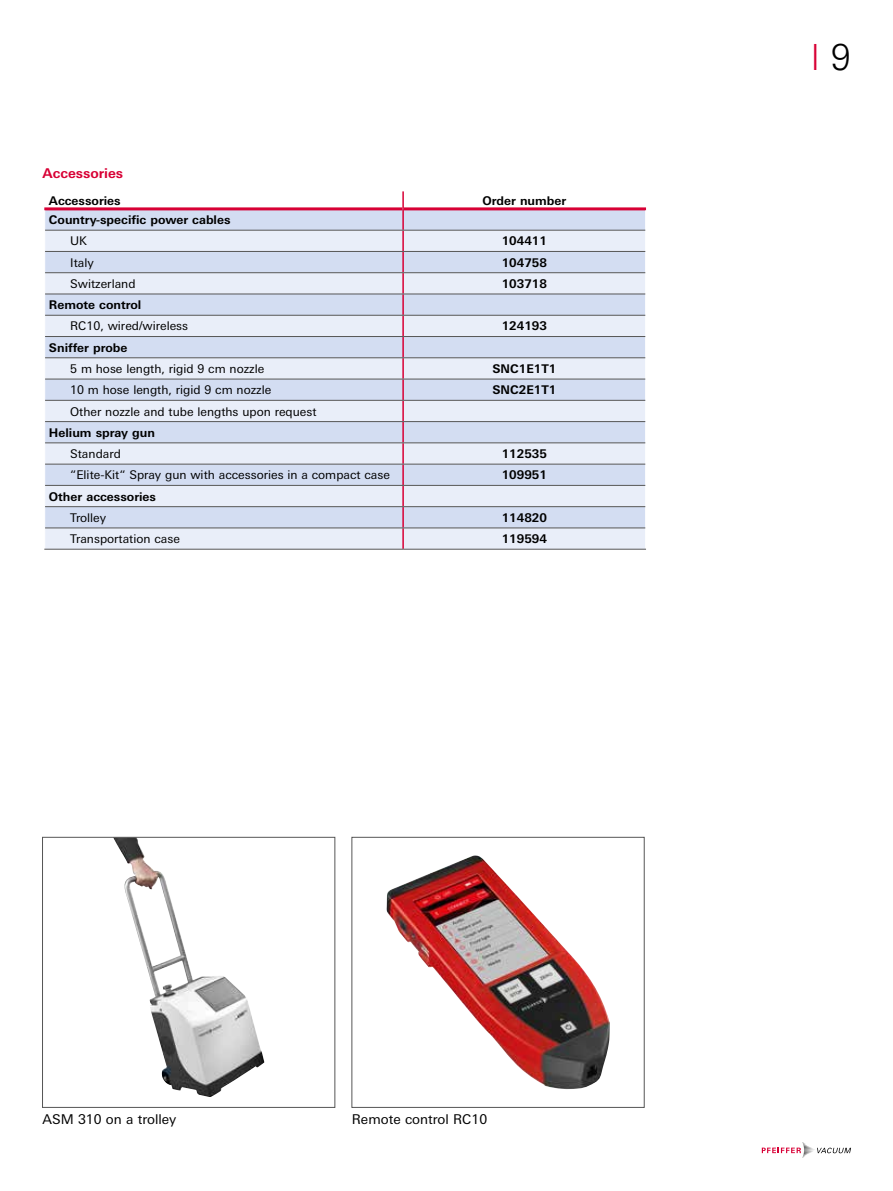
<style>
.page{position:relative;width:893px;height:1191px;background:#fff}
.page>*{position:absolute;margin:0;border:0;box-sizing:border-box;transform-origin:0 0}
.t1{font:300 36px "Univers Next W1 G";color:#d80035}
.t2{font:13.5px "Univers Next W1 G";color:#000}
.t3{font:700 13.5px "Univers Next W1 G";color:#d80035}
.t4{font:12px "Univers Next W1 G";color:#000}
.t5{font:700 12px "Univers Next W1 G";color:#000}
.s1{color:#000}
</style>
<div class="page">
<svg style="left:762px;top:1142px;width:89px;height:15px"></svg>
<svg style="left:45px;top:210px;width:600px;height:20px;background:#d1d6eb"></svg>
<svg style="left:45px;top:231px;width:600px;height:318px;background:#dde4f3"></svg>
<hr style="left:44px;top:207px;width:358px;height:3px;background:#d80035">
<hr style="left:404px;top:207px;width:242px;height:3px;background:#d80035">
<svg style="left:645px;top:210px;width:1px;height:339px"></svg>
<hr style="left:402px;top:209px;width:2px;height:21px;background:#d80035">
<hr style="left:402px;top:230px;width:2px;height:21px;background:#d80035">
<hr style="left:402px;top:252px;width:2px;height:20px;background:#d80035">
<hr style="left:402px;top:273px;width:2px;height:21px;background:#d80035">
<hr style="left:402px;top:294px;width:2px;height:21px;background:#d80035">
<hr style="left:402px;top:316px;width:2px;height:20px;background:#d80035">
<hr style="left:402px;top:337px;width:2px;height:20px;background:#d80035">
<hr style="left:402px;top:358px;width:2px;height:21px;background:#d80035">
<hr style="left:402px;top:379px;width:2px;height:21px;background:#d80035">
<hr style="left:402px;top:401px;width:2px;height:20px;background:#d80035">
<hr style="left:402px;top:422px;width:2px;height:20px;background:#d80035">
<hr style="left:402px;top:443px;width:2px;height:21px;background:#d80035">
<hr style="left:402px;top:464px;width:2px;height:21px;background:#d80035">
<hr style="left:402px;top:486px;width:2px;height:20px;background:#d80035">
<hr style="left:402px;top:507px;width:2px;height:20px;background:#d80035">
<hr style="left:402px;top:528px;width:2px;height:21px;background:#d80035">
<svg style="left:402px;top:191px;width:2px;height:18px"></svg>
<hr style="left:45px;top:230px;width:358px;height:1px;background:#565656">
<hr style="left:403px;top:230px;width:242px;height:1px;background:#565656">
<hr style="left:45px;top:251px;width:358px;height:1px;background:#565656">
<hr style="left:403px;top:251px;width:242px;height:1px;background:#565656">
<hr style="left:45px;top:272px;width:358px;height:1px;background:#565656">
<hr style="left:403px;top:272px;width:242px;height:1px;background:#565656">
<hr style="left:45px;top:294px;width:358px;height:1px;background:#565656">
<hr style="left:403px;top:294px;width:242px;height:1px;background:#565656">
<hr style="left:45px;top:315px;width:358px;height:1px;background:#565656">
<hr style="left:403px;top:315px;width:242px;height:1px;background:#565656">
<hr style="left:45px;top:336px;width:358px;height:1px;background:#565656">
<hr style="left:403px;top:336px;width:242px;height:1px;background:#565656">
<hr style="left:45px;top:357px;width:358px;height:1px;background:#565656">
<hr style="left:403px;top:357px;width:242px;height:1px;background:#565656">
<hr style="left:45px;top:379px;width:358px;height:1px;background:#565656">
<hr style="left:403px;top:379px;width:242px;height:1px;background:#565656">
<hr style="left:45px;top:400px;width:358px;height:1px;background:#565656">
<hr style="left:403px;top:400px;width:242px;height:1px;background:#565656">
<hr style="left:45px;top:421px;width:358px;height:1px;background:#565656">
<hr style="left:403px;top:421px;width:242px;height:1px;background:#565656">
<hr style="left:45px;top:442px;width:358px;height:1px;background:#565656">
<hr style="left:403px;top:442px;width:242px;height:1px;background:#565656">
<hr style="left:45px;top:464px;width:358px;height:1px;background:#565656">
<hr style="left:403px;top:464px;width:242px;height:1px;background:#565656">
<hr style="left:45px;top:485px;width:358px;height:1px;background:#565656">
<hr style="left:403px;top:485px;width:242px;height:1px;background:#565656">
<hr style="left:45px;top:506px;width:358px;height:1px;background:#565656">
<hr style="left:403px;top:506px;width:242px;height:1px;background:#565656">
<hr style="left:45px;top:527px;width:358px;height:1px;background:#565656">
<hr style="left:403px;top:527px;width:242px;height:1px;background:#565656">
<hr style="left:44px;top:549px;width:359px;height:1px;background:#565656">
<hr style="left:403px;top:549px;width:243px;height:1px;background:#565656">
<img style="left:114px;top:839px;width:150px;height:258px">
<div style="left:42px;top:837px;width:293px;height:270px;border:1px solid #565656"></div>
<img style="left:386px;top:855px;width:224px;height:234px">
<div style="left:351px;top:837px;width:294px;height:270px;border:1px solid #565656"></div>
<p class="t3" style="left:43px;top:168px;width:82px">Accessories</p>
<p class="t5" style="left:49px;top:196px;width:73px">Accessories</p>
<p class="t5" style="left:482px;top:196px;width:85px">Order number</p>
<p class="t5" style="left:49px;top:215px;width:183px">Country-specific power cables</p>
<p class="t4" style="left:70px;top:236px;width:18px">UK</p>
<p class="t5" style="left:502px;top:236px;width:47px">104411</p>
<p class="t4" style="left:70px;top:257px;width:25px">Italy</p>
<p class="t5" style="left:502px;top:258px;width:47px">104758</p>
<p class="t4" style="left:70px;top:279px;width:67px">Switzerland</p>
<p class="t5" style="left:502px;top:279px;width:47px">103718</p>
<p class="t5" style="left:49px;top:300px;width:94px">Remote control</p>
<p class="t4" style="left:70px;top:321px;width:119px">RC10, wired/wireless</p>
<p class="t5" style="left:502px;top:321px;width:47px">124193</p>
<p class="t5" style="left:49px;top:343px;width:80px">Sniffer probe</p>
<p class="t4" style="left:70px;top:364px;width:196px">5 m hose length, rigid 9 cm nozzle</p>
<p class="t5" style="left:492px;top:364px;width:65px">SNC1E1T1</p>
<p class="t4" style="left:70px;top:385px;width:203px">10 m hose length, rigid 9 cm nozzle</p>
<p class="t5" style="left:492px;top:385px;width:65px">SNC2E1T1</p>
<p class="t4" style="left:70px;top:406px;width:248px">Other nozzle and tube lengths upon request</p>
<p class="t5" style="left:49px;top:428px;width:108px">Helium spray gun</p>
<p class="t4" style="left:70px;top:449px;width:52px">Standard</p>
<p class="t5" style="left:502px;top:449px;width:47px">112535</p>
<p class="t4" style="left:70px;top:470px;width:321px">“Elite-Kit“ Spray gun with accessories in a compact case</p>
<p class="t5" style="left:502px;top:470px;width:47px">109951</p>
<p class="t5" style="left:49px;top:492px;width:109px">Other accessories</p>
<p class="t4" style="left:70px;top:513px;width:37px">Trolley</p>
<p class="t5" style="left:502px;top:513px;width:47px">114820</p>
<p class="t4" style="left:70px;top:534px;width:111px">Transportation case</p>
<p class="t5" style="left:502px;top:534px;width:47px">119594</p>
<p class="t2" style="left:43px;top:1113px;width:135px">ASM 310 on a trolley</p>
<p class="t2" style="left:352px;top:1113px;width:137px">Remote control RC10</p>
<h1 class="t1" style="left:811px;top:43px;width:41px">l <span class="s1">9</span></h1>
</div>
